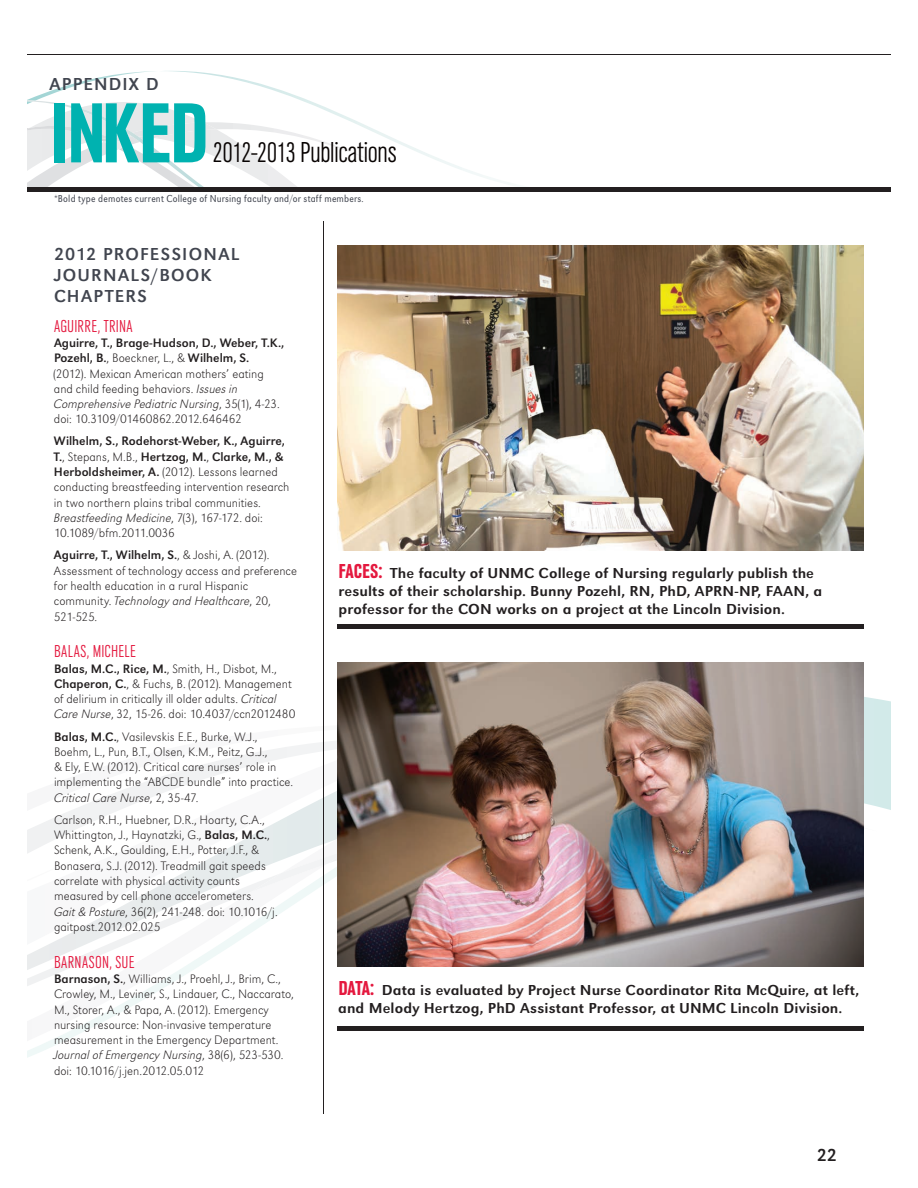
<style>
.page{position:relative;width:918px;height:1188px;background:#fff}
.page>*{position:absolute;margin:0;border:0;box-sizing:border-box;transform-origin:0 0}
.t1{font:700 condensed 88.5px "URW Grotesk T";letter-spacing:-.02em;color:#00b2b0}
.t2{font:30px "URW Grotesk T Ligh Cond";letter-spacing:-.015em;color:#080302}
.t3{font:18px/21px "URW Grotesk T";letter-spacing:.065em;color:#41454f}
.t4{font:18px "URW Grotesk T Ligh Cond";letter-spacing:.02em;color:#e4183e}
.t5{font:18px "URW Grotesk T";color:#231f20}
.t6{font:15px/18px "URW Grotesk T Regu Extr Narr";letter-spacing:.005em;color:#231f20;scale:1.16 1}
.t7{font:12.75px/15.3px "URW Grotesk T Extr Ligh";color:#231f20}
.t8{font:12.75px/15.3px "URW Grotesk T";color:#231f20}
.t9{font:12.75px "URW Grotesk T Extr Ligh Obli";color:#231f20}
.t10{font:12.75px "URW Grotesk T Extr Ligh";letter-spacing:-.03em;color:#231f20}
.t11{font:12.75px "URW Grotesk T Extr Ligh";letter-spacing:-.025em;color:#231f20}
.t12{font:10.5px "URW Grotesk T Ligh Extr Narr";letter-spacing:.02em;color:#41454f}
.s1{font-family:"URW Grotesk T Extr Ligh"}
.s2{font-family:"URW Grotesk T Extr Ligh Obli"}
.s3{font-family:"URW Grotesk T"}
.s4{font-family:"URW Grotesk T";font-weight:700;font-stretch:condensed;font-size:21px;color:#e4183e}
</style>
<div class="page">
<svg style="left:323px;top:686px;width:568px;height:124px"></svg>
<svg style="left:27px;top:823px;width:311px;height:230px"></svg>
<img style="left:251px;top:849px;width:87px;height:43px">
<svg style="left:27px;top:849px;width:69px;height:44px"></svg>
<svg style="left:44px;top:724px;width:294px;height:99px"></svg>
<img style="left:27px;top:71px;width:469px;height:110px">
<img style="left:204px;top:102px;width:94px;height:85px">
<img style="left:204px;top:122px;width:13px;height:16px">
<img style="left:27px;top:100px;width:177px;height:87px">
<div style="left:27px;top:187px;width:864px;height:5px;background:#231f20"></div>
<hr style="left:27px;top:54px;width:864px;height:1px;background:#231f20">
<hr style="left:324px;top:222px;width:1px;height:892px;background:#231f20">
<img style="left:338px;top:246px;width:526px;height:304px">
<img style="left:338px;top:662px;width:526px;height:305px">
<div style="left:338px;top:624px;width:526px;height:5px;background:#231f20"></div>
<div style="left:338px;top:1026px;width:526px;height:5px;background:#231f20"></div>
<h3 class="t3" style="left:50px;top:74px;width:111px">APPENDIX D</h3>
<h1 class="t1" style="left:50px;top:86px;width:161px">INKED</h1>
<h2 class="t2" style="left:212px;top:137px;width:186px">2012-2013 Publications</h2>
<p class="t12" style="left:54px;top:193px;width:311px">*Bold type demotes current College of Nursing faculty and/or staff members.</p>
<h3 class="t3" style="left:54px;top:243px;width:187px">2012 PROFESSIONAL<br>JOURNALS/BOOK<br>CHAPTERS</h3>
<h3 class="t4" style="left:54px;top:317px;width:80px">AGUIRRE, TRINA</h3>
<p class="t8" style="left:54px;top:335px;width:232px">Aguirre, T., Brage-Hudson, D., Weber, T.K.,<br>Pozehl, B.<span class="s1">, Boeckner, L., &amp;</span> Wilhelm, S.</p>
<p class="t7" style="left:54px;top:366px;width:211px">(2012). Mexican American mothers’ eating and child feeding behaviors. <span class="s2">Issues in</span></p>
<p class="t9" style="left:54px;top:397px;width:227px">Comprehensive Pediatric Nursing<span class="s1">, 35(1), 4-23.</span></p>
<p class="t7" style="left:54px;top:412px;width:189px">doi: 10.3109/01460862.2012.646462</p>
<p class="t8" style="left:54px;top:434px;width:233px">Wilhelm, S., Rodehorst-Weber, K., Aguirre,<br>T.<span class="s1">, Stepans, M.B.,</span> Hertzog, M.<span class="s1">,</span> Clarke, M., &amp;</p>
<p class="t7" style="left:54px;top:464px;width:237px"><span class="s3">Herboldsheimer, A.</span> (2012). Lessons learned conducting breastfeeding intervention research in two northern plains tribal communities.</p>
<p class="t9" style="left:54px;top:511px;width:210px">Breastfeeding Medicine<span class="s1">, 7(3), 167-172. doi:</span></p>
<p class="t11" style="left:54px;top:526px;width:123px">10.1089/bfm.2011.0036</p>
<p class="t8" style="left:54px;top:547px;width:217px">Aguirre, T., Wilhelm, S.<span class="s1">, &amp; Joshi, A. (2012).</span></p>
<p class="t7" style="left:54px;top:563px;width:244px">Assessment of technology access and preference for health education in a rural Hispanic</p>
<p class="t9" style="left:54px;top:594px;width:218px"><span class="s1">community.</span> Technology and Healthcare<span class="s1">, 20,</span></p>
<p class="t7" style="left:54px;top:609px;width:45px">521-525.</p>
<h3 class="t4" style="left:54px;top:642px;width:83px">BALAS, MICHELE</h3>
<p class="t7" style="left:54px;top:661px;width:243px"><span class="s3">Balas, M.C., Rice, M.</span>, Smith, H., Disbot, M., <span class="s3">Chaperon, C.</span>, &amp; Fuchs, B. (2012). Management of delirium in critically ill older adults. <span class="s2">Critical Care Nurse</span>, 32, 15-26. doi: 10.4037/ccn2012480</p>
<p class="t7" style="left:54px;top:729px;width:241px"><span class="s3">Balas, M.C.</span>, Vasilevskis E.E., Burke, W.J., Boehm, L., Pun, B.T., Olsen, K.M., Peitz, G.J.,<br>&amp; Ely, E.W. (2012). Critical care nurses’ role in implementing the “ABCDE bundle” into practice.</p>
<p class="t9" style="left:54px;top:790px;width:146px">Critical Care Nurse<span class="s1">, 2, 35-47.</span></p>
<p class="t7" style="left:54px;top:812px;width:225px">Carlson, R.H., Huebner, D.R., Hoarty, C.A., Whittington, J., Haynatzki, G., <span class="s3">Balas, M.C.</span>, Schenk, A.K., Goulding, E.H., Potter, J.F., &amp; Bonasera, S.J. (2012). Treadmill gait speeds correlate with physical activity counts measured by cell phone accelerometers.<br><span class="s2">Gait &amp; Posture</span>, 36(2), 241-248. doi: 10.1016/j. gaitpost.2012.02.025</p>
<h3 class="t4" style="left:54px;top:952px;width:82px">BARNASON, SUE</h3>
<p class="t7" style="left:54px;top:971px;width:241px"><span class="s3">Barnason, S.</span>, Williams, J., Proehl, J., Brim, C., Crowley, M., Leviner, S., Lindauer, C., Naccarato, M., Storer, A., &amp; Papa, A. (2012). Emergency nursing resource: Non-invasive temperature measurement in the Emergency Department.</p>
<p class="t9" style="left:54px;top:1048px;width:231px">Journal of Emergency Nursing<span class="s1">, 38(6), 523-530.</span></p>
<p class="t10" style="left:54px;top:1063px;width:152px">doi: 10.1016/j.jen.2012.05.012</p>
<p class="t6" style="left:338px;top:564px;width:419px"><span class="s4">FACES:</span> The faculty of UNMC College of Nursing regularly publish the results of their scholarship. Bunny Pozehl, RN, PhD, APRN-NP, FAAN, a professor for the CON works on a project at the Lincoln Division.</p>
<p class="t6" style="left:338px;top:981px;width:451px"><span class="s4">DATA:</span> Data is evaluated by Project Nurse Coordinator Rita McQuire, at left, and Melody Hertzog, PhD Assistant Professor, at UNMC Lincoln Division.</p>
<h3 class="t5" style="left:817px;top:1145px;width:22px">22</h3>
</div>
